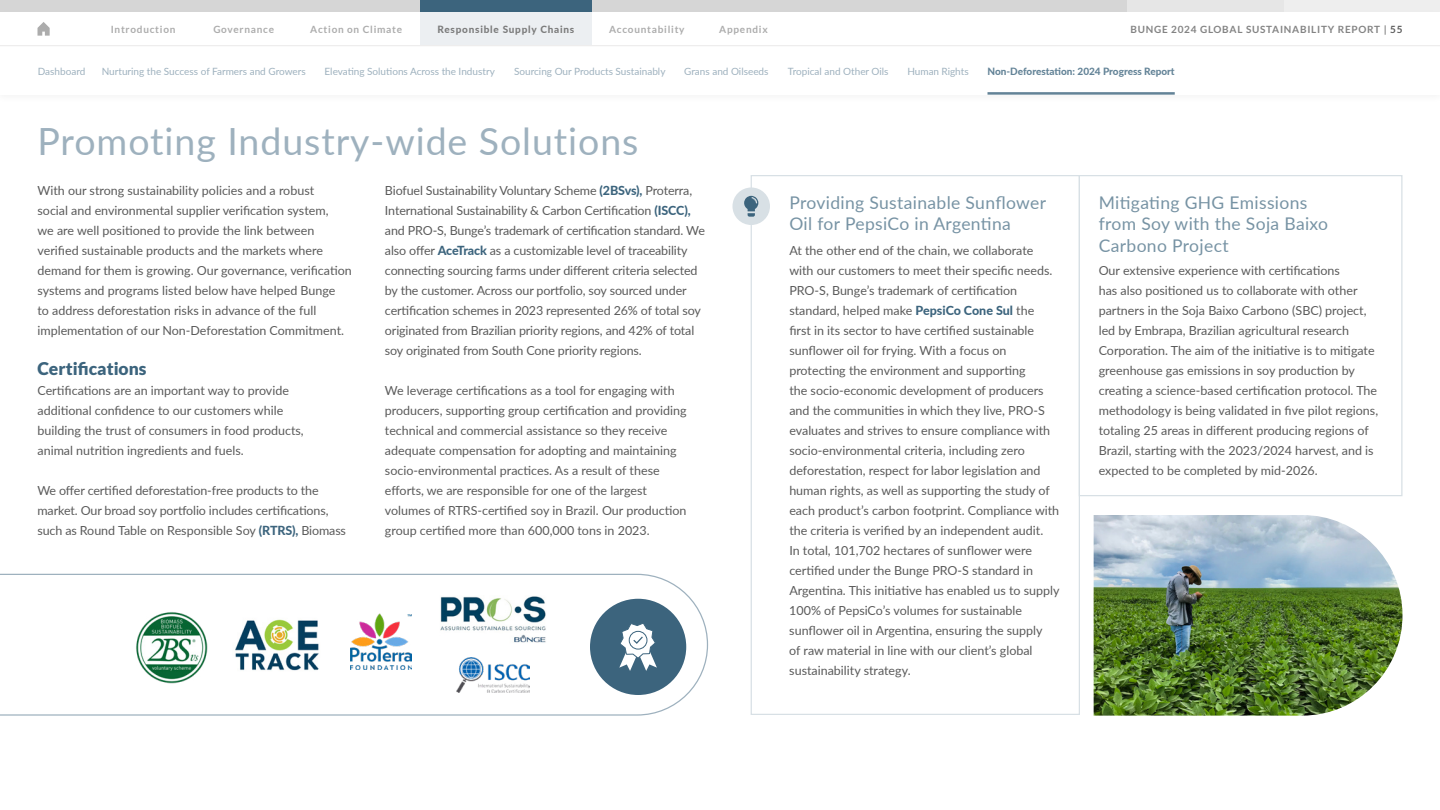
<style>
.page{position:relative;width:1440px;height:810px;background:#fff}
.page>*{position:absolute;margin:0;border:0;box-sizing:border-box;transform-origin:0 0}
.t1{font:37.5px "Lato";letter-spacing:.025em;color:#9eb1be}
.t2{font:17.5px/21.2px "Lato";letter-spacing:.02em;color:#7793a4}
.t3{font:900 17.5px "Lato";color:#3c647d}
.t4{font:12.5px/20px "Lato";color:#5a5a5a}
.t5{font:10px "Lato";color:#9eb1be}
.t6{font:700 10px "Lato";letter-spacing:.075em;color:#acacac}
.t7{font:700 10px "Lato";letter-spacing:.075em;color:#838383}
.t8{font:800 10px "Lato";color:#638397}
.t9{font:800 10px "Lato";letter-spacing:.075em;color:#7b7b7b}
.s1{color:#5a5a5a}
.s2{font-weight:800;color:#3c647d}
</style>
<div class="page">
<img style="left:1094px;top:515px;width:308px;height:201px">
<svg style="left:0;top:573px;width:709px;height:143px"></svg>
<div style="left:1079px;top:175px;width:323px;height:321px;border:1px solid #d8e0e5"></div>
<div style="left:732px;top:188px;width:38px;height:37px;background:#d8e0e5;border-radius:50%"></div>
<svg style="left:744px;top:196px;width:14px;height:21px"></svg>
<div style="left:590px;top:599px;width:96px;height:96px;background:#3c647d;border-radius:50%"></div>
<img style="left:440px;top:595px;width:106px;height:48px">
<img style="left:457px;top:657px;width:72px;height:36px">
<img style="left:351px;top:613px;width:61px;height:56px">
<img style="left:232px;top:618px;width:88px;height:53px">
<img style="left:125px;top:602px;width:92px;height:91px">
<svg style="left:619px;top:624px;width:38px;height:47px"></svg>
<svg style="left:73px;top:666px;width:26px;height:8px"></svg>
<div style="left:0;top:0;width:1180px;height:12px;background:#d6d6d6"></div>
<div style="left:1284px;top:0;width:156px;height:12px;background:#eee"></div>
<div style="left:1128px;top:0;width:156px;height:12px;background:#e6e6e6"></div>
<div style="left:420px;top:0;width:172px;height:12px;background:#3c647d"></div>
<div style="left:0;top:8px;width:1440px;height:96px;background:#000;opacity:.05"></div>
<div style="left:0;top:12px;width:1440px;height:83px;background:#fff"></div>
<hr style="left:0;top:45px;width:1440px;height:1px;background:#eeeded">
<svg style="left:38px;top:22px;width:12px;height:14px"></svg>
<div style="left:420px;top:12px;width:172px;height:33px;background:#eceff2"></div>
<hr style="left:988px;top:92px;width:187px;height:3px;background:#638397">
<p class="t6" style="left:111px;top:23px;width:66px">Introduction</p>
<p class="t6" style="left:213px;top:23px;width:62px">Governance</p>
<p class="t6" style="left:310px;top:23px;width:94px">Action on Climate</p>
<p class="t9" style="left:438px;top:22px;width:138px">Responsible Supply Chains</p>
<p class="t6" style="left:609px;top:23px;width:77px">Accountability</p>
<p class="t6" style="left:719px;top:23px;width:50px">Appendix</p>
<p class="t7" style="left:1130px;top:23px;width:273px">BUNGE 2024 GLOBAL SUSTAINABILITY REPORT | <span class="s1">55</span></p>
<p class="t5" style="left:38px;top:64px;width:49px">Dashboard</p>
<p class="t5" style="left:102px;top:64px;width:206px">Nurturing the Success of Farmers and Growers</p>
<p class="t5" style="left:325px;top:64px;width:172px">Elevating Solutions Across the Industry</p>
<p class="t5" style="left:514px;top:64px;width:153px">Sourcing Our Products Sustainably</p>
<p class="t5" style="left:684px;top:64px;width:86px">Grans and Oilseeds</p>
<p class="t5" style="left:788px;top:64px;width:102px">Tropical and Other Oils</p>
<p class="t5" style="left:907px;top:64px;width:63px">Human Rights</p>
<p class="t8" style="left:988px;top:64px;width:189px">Non-Deforestation: 2024 Progress Report</p>
<h1 class="t1" style="left:38px;top:115px;width:602px">Promoting Industry-wide Solutions</h1>
<p class="t4" style="left:37px;top:180px;width:316px">With our strong sustainability policies and a robust<br>social and environmental supplier verification system,<br>we are well positioned to provide the link between verified sustainable products and the markets where demand for them is growing. Our governance, verification systems and programs listed below have helped Bunge<br>to address deforestation risks in advance of the full implementation of our Non-Deforestation Commitment.</p>
<h2 class="t3" style="left:38px;top:358px;width:111px">Certifications</h2>
<p class="t4" style="left:38px;top:380px;width:268px">Certifications are an important way to provide additional confidence to our customers while building the trust of consumers in food products, animal nutrition ingredients and fuels.</p>
<p class="t4" style="left:37px;top:480px;width:310px">We offer certified deforestation-free products to the market. Our broad soy portfolio includes certifications, such as Round Table on Responsible Soy <span class="s2">(RTRS),</span> Biomass</p>
<p class="t4" style="left:385px;top:180px;width:322px">Biofuel Sustainability Voluntary Scheme <span class="s2">(2BSvs),</span> Proterra, International Sustainability &amp; Carbon Certification <span class="s2">(ISCC), </span>and PRO-S, Bunge’s trademark of certification standard. We also offer <span class="s2">AceTrack</span> as a customizable level of traceability connecting sourcing farms under different criteria selected by the customer. Across our portfolio, soy sourced under certification schemes in 2023 represented 26% of total soy originated from Brazilian priority regions, and 42% of total soy originated from South Cone priority regions.</p>
<p class="t4" style="left:385px;top:380px;width:303px">We leverage certifications as a tool for engaging with producers, supporting group certification and providing technical and commercial assistance so they receive adequate compensation for adopting and maintaining socio-environmental practices. As a result of these efforts, we are responsible for one of the largest volumes of RTRS-certified soy in Brazil. Our production group certified more than 600,000 tons in 2023.</p>
<h2 class="t2" style="left:789px;top:191px;width:258px">Providing Sustainable Sunflower<br>Oil for PepsiCo in Argentina</h2>
<p class="t4" style="left:789px;top:240px;width:272px">At the other end of the chain, we collaborate with our customers to meet their specific needs.<br>PRO-S, Bunge’s trademark of certification standard, helped make <span class="s2">PepsiCo Cone Sul</span> the<br>first in its sector to have certified sustainable sunflower oil for frying. With a focus on protecting the environment and supporting<br>the socio-economic development of producers and the communities in which they live, PRO-S evaluates and strives to ensure compliance with socio-environmental criteria, including zero deforestation, respect for labor legislation and human rights, as well as supporting the study of each product’s carbon footprint. Compliance with the criteria is verified by an independent audit.<br>In total, 101,702 hectares of sunflower were certified under the Bunge PRO-S standard in Argentina. This initiative has enabled us to supply 100% of PepsiCo’s volumes for sustainable sunflower oil in Argentina, ensuring the supply<br>of raw material in line with our client’s global sustainability strategy.</p>
<h2 class="t2" style="left:1099px;top:191px;width:231px">Mitigating GHG Emissions from Soy with the Soja Baixo<br>Carbono Project</h2>
<p class="t4" style="left:1099px;top:260px;width:281px">Our extensive experience with certifications<br>has also positioned us to collaborate with other partners in the Soja Baixo Carbono (SBC) project, led by Embrapa, Brazilian agricultural research Corporation. The aim of the initiative is to mitigate greenhouse gas emissions in soy production by creating a science-based certification protocol. The methodology is being validated in five pilot regions, totaling 25 areas in different producing regions of Brazil, starting with the 2023/2024 harvest, and is expected to be completed by mid-2026.</p>
</div>
